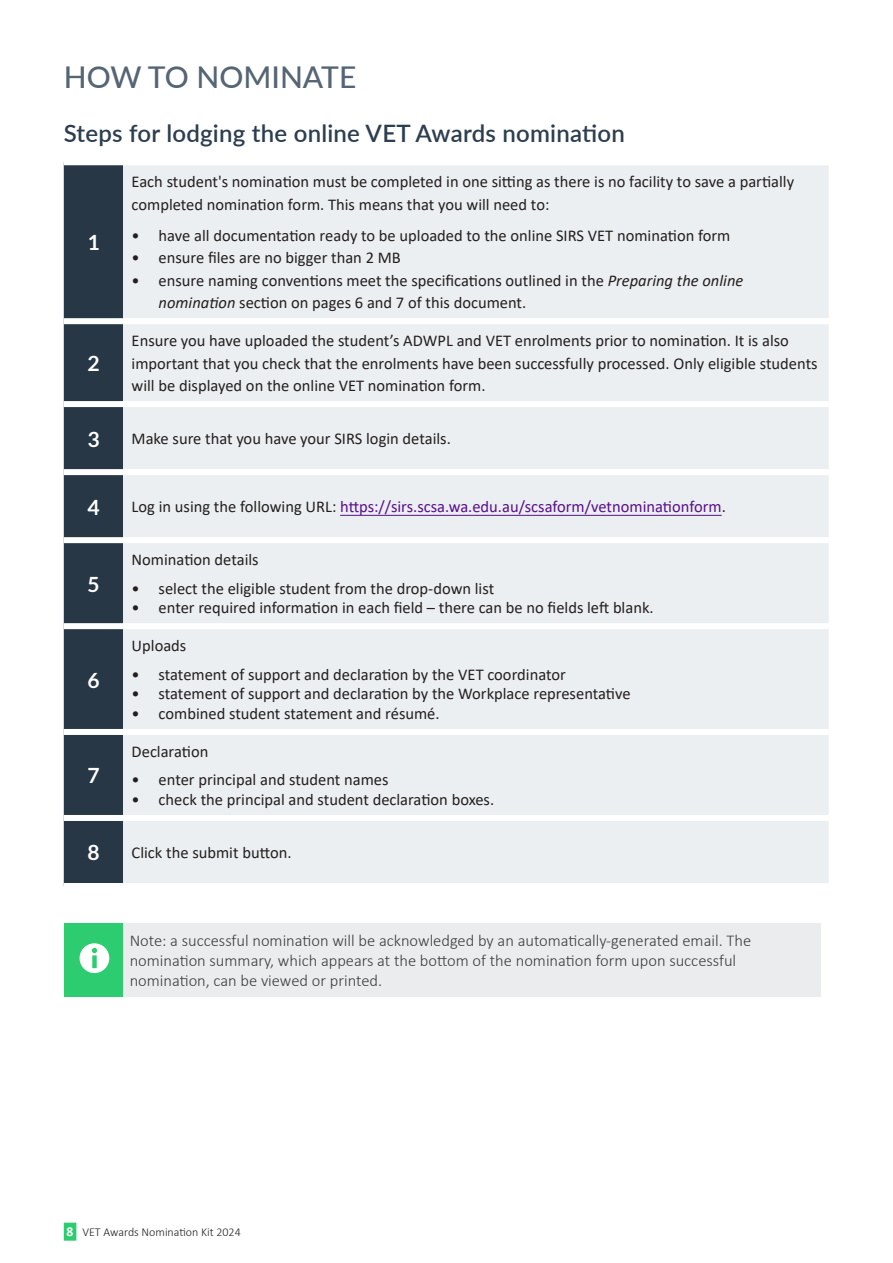
<style>
.page{position:relative;width:893px;height:1263px;background:#fff}
.page>*{position:absolute;margin:0;border:0;box-sizing:border-box;transform-origin:0 0}
.Heading_1{font:500 30px "Lato";color:#566573}
.Heading_2{font:600 24px "Lato";letter-spacing:.01em;color:#2c3e50}
.Heading_1_Appendices{font:700 21px "Lato";color:#fff}
.Body_text{font:16.5px/22.5px "Calibri";color:#231f20}
.Body_text-2{font:300 16.5px/19.8px "Calibri";color:#3e3e3f}
.Body_text-3{font:16.5px "Calibri";color:#580f8b}
.t1{font:300 12px "Calibri";color:#231f20}
.s1{font-style:italic}
.s2{color:#231f20}
.s3{font-weight:700;font-size:13.5px;color:#fff}
</style>
<div class="page">
<div style="left:64px;top:165px;width:59px;height:718px;background:#273746"></div>
<div style="left:123px;top:165px;width:706px;height:718px;background:#eceff1"></div>
<div style="left:64px;top:318px;width:59px;height:6px;background:#fff"></div>
<div style="left:123px;top:318px;width:706px;height:6px;background:#fff"></div>
<div style="left:64px;top:401px;width:59px;height:6px;background:#fff"></div>
<div style="left:123px;top:401px;width:706px;height:6px;background:#fff"></div>
<div style="left:64px;top:469px;width:59px;height:6px;background:#fff"></div>
<div style="left:123px;top:469px;width:706px;height:6px;background:#fff"></div>
<div style="left:64px;top:537px;width:59px;height:6px;background:#fff"></div>
<div style="left:123px;top:537px;width:706px;height:6px;background:#fff"></div>
<div style="left:64px;top:623px;width:59px;height:6px;background:#fff"></div>
<div style="left:123px;top:623px;width:706px;height:6px;background:#fff"></div>
<div style="left:64px;top:729px;width:59px;height:6px;background:#fff"></div>
<div style="left:123px;top:729px;width:706px;height:6px;background:#fff"></div>
<div style="left:64px;top:815px;width:59px;height:6px;background:#fff"></div>
<div style="left:123px;top:815px;width:706px;height:6px;background:#fff"></div>
<hr style="left:340px;top:515px;width:382px;height:1px;background:#580f8b">
<div style="left:64px;top:923px;width:59px;height:74px;background:#2ecc71"></div>
<div style="left:123px;top:923px;width:698px;height:74px;background:#eaecee"></div>
<svg style="left:80px;top:943px;width:29px;height:30px"></svg>
<div style="left:64px;top:1223px;width:12px;height:18px;background:#2ecc71"></div>
<h1 class="Heading_1" style="left:64px;top:55px;width:294px">HOW TO NOMINATE</h1>
<h2 class="Heading_2" style="left:64px;top:116px;width:563px">Steps for lodging the online VET Awards nomination</h2>
<p class="Heading_1_Appendices" style="left:87px;top:230px;width:14px">1</p>
<p class="Heading_1_Appendices" style="left:87px;top:351px;width:14px">2</p>
<p class="Body_text" style="left:132px;top:170px;width:664px">Each student's nomination must be completed in one sitting as there is no facility to save a partially completed nomination form. This means that you will need to:</p>
<p class="Body_text" style="left:132px;top:224px;width:600px">• have all documentation ready to be uploaded to the online SIRS VET nomination form</p>
<p class="Body_text" style="left:132px;top:246px;width:271px">• ensure files are no bigger than 2 MB</p>
<p class="Body_text" style="left:159px;top:269px;width:586px;text-indent:-27px">• ensure naming conventions meet the specifications outlined in the <span class="s1">Preparing the online nomination</span> section on pages 6 and 7 of this document.</p>
<p class="Body_text" style="left:132px;top:329px;width:687px">Ensure you have uploaded the student’s ADWPL and VET enrolments prior to nomination. It is also important that you check that the enrolments have been successfully processed. Only eligible students will be displayed on the online VET nomination form.</p>
<p class="Heading_1_Appendices" style="left:87px;top:427px;width:14px">3</p>
<p class="Body_text" style="left:132px;top:427px;width:321px">Make sure that you have your SIRS login details.</p>
<p class="Heading_1_Appendices" style="left:87px;top:495px;width:14px">4</p>
<p class="Body_text-3" style="left:132px;top:495px;width:596px"><span class="s2">Log in using the following URL:</span> https://sirs.scsa.wa.edu.au/scsaform/vetnominationform<span class="s2">.</span></p>
<p class="Heading_1_Appendices" style="left:87px;top:572px;width:14px">5</p>
<p class="Heading_1_Appendices" style="left:87px;top:668px;width:14px">6</p>
<p class="Heading_1_Appendices" style="left:87px;top:764px;width:14px">7</p>
<p class="Body_text" style="left:132px;top:548px;width:129px">Nomination details</p>
<p class="Body_text" style="left:132px;top:576px;width:364px">• select the eligible student from the drop-down list</p>
<p class="Body_text" style="left:132px;top:596px;width:523px">• enter required information in each field – there can be no fields left blank.</p>
<p class="Body_text" style="left:132px;top:634px;width:56px">Uploads</p>
<p class="Body_text" style="left:132px;top:662px;width:436px">• statement of support and declaration by the VET coordinator</p>
<p class="Body_text" style="left:132px;top:682px;width:500px">• statement of support and declaration by the Workplace representative</p>
<p class="Body_text" style="left:132px;top:702px;width:310px">• combined student statement and résumé.</p>
<p class="Body_text" style="left:132px;top:740px;width:78px">Declaration</p>
<p class="Body_text" style="left:132px;top:768px;width:259px">• enter principal and student names</p>
<p class="Body_text" style="left:132px;top:788px;width:364px">• check the principal and student declaration boxes.</p>
<p class="Heading_1_Appendices" style="left:87px;top:841px;width:14px">8</p>
<p class="Body_text" style="left:132px;top:841px;width:161px">Click the submit button.</p>
<p class="Body_text-2" style="left:130px;top:931px;width:623px">Note: a successful nomination will be acknowledged by an automatically-generated email. The nomination summary, which appears at the bottom of the nomination form upon successful nomination, can be viewed or printed.</p>
<p class="t1" style="left:66px;top:1225px;width:176px"><span class="s3">8</span> VET Awards Nomination Kit 2024</p>
</div>
